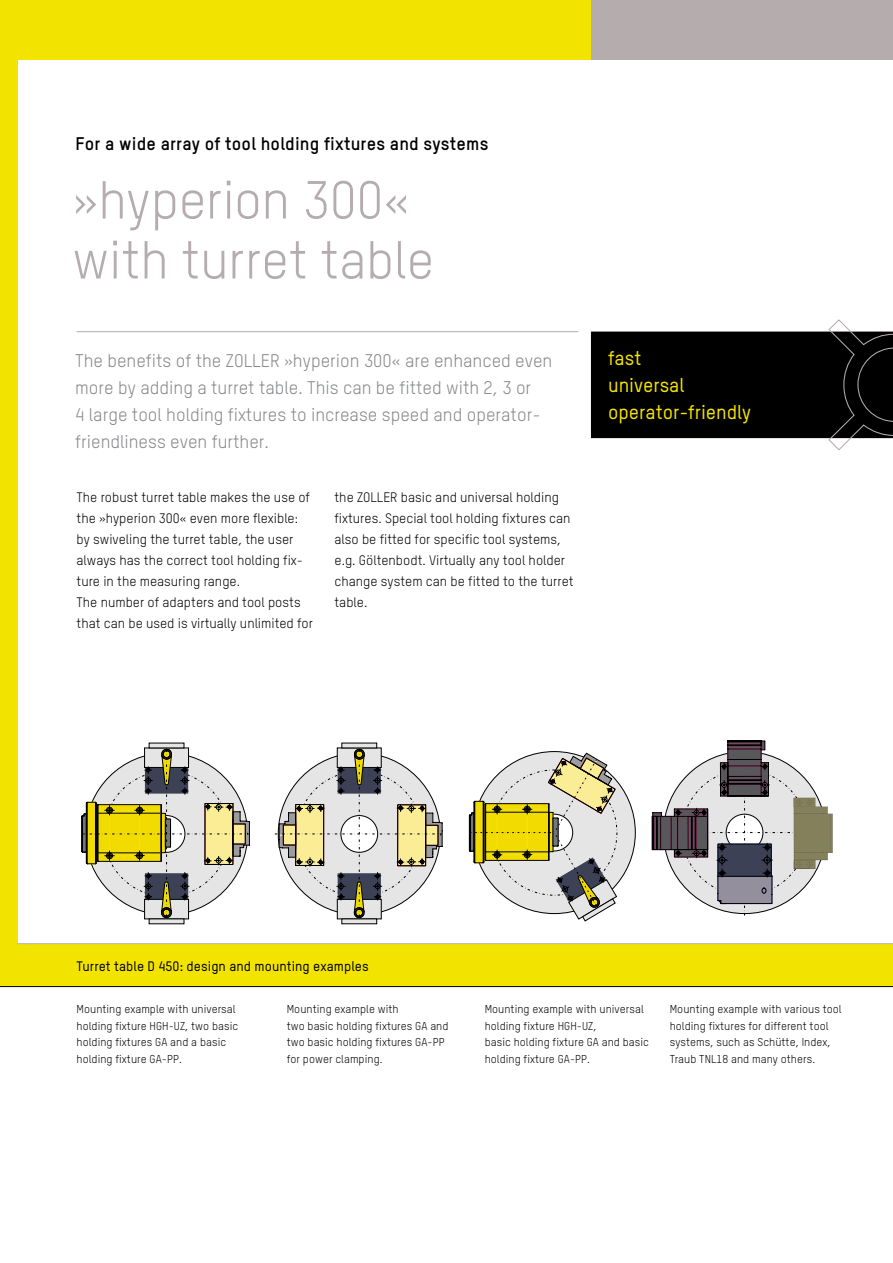
<style>
.page{position:relative;width:893px;height:1263px;background:#fff}
.page>*{position:absolute;margin:0;border:0;box-sizing:border-box;transform-origin:0 0}
.t1{font:52.5px/60px "TSTAR";letter-spacing:-.005em;color:#b5acae}
.t2{font:500 19.5px/27px "TSTAR";color:#f3e400}
.t3{font:18px/27px "TSTAR";color:#868789}
.t4{font:700 18px "TSTAR";letter-spacing:.01em;color:#000}
.t5{font:13.5px/21px "TSTAR";color:#000}
.t6{font:500 13.5px "TSTAR";letter-spacing:.005em;color:#000}
.t7{font:11.25px/16.5px "TSTAR";letter-spacing:.005em;color:#000}
</style>
<div class="page">
<svg style="left:149px;top:743px;width:35px;height:5px"></svg>
<svg style="left:149px;top:919px;width:35px;height:5px"></svg>
<svg style="left:82px;top:748px;width:168px;height:171px"></svg>
<svg style="left:342px;top:743px;width:35px;height:5px"></svg>
<svg style="left:342px;top:919px;width:35px;height:5px"></svg>
<svg style="left:275px;top:748px;width:168px;height:171px"></svg>
<div style="left:473px;top:751px;width:162px;height:162px;background:#e5e5e6;border-radius:50%"></div>
<svg style="left:469px;top:753px;width:148px;height:168px"></svg>
<svg style="left:652px;top:740px;width:181px;height:176px"></svg>
<hr style="left:77px;top:331px;width:501px;height:1px;background:#b5acae">
<div style="left:591px;top:332px;width:302px;height:106px;background:#000"></div>
<svg style="left:828px;top:319px;width:65px;height:132px"></svg>
<div style="left:0;top:0;width:591px;height:60px;background:#f3e400"></div>
<div style="left:591px;top:0;width:302px;height:60px;background:#b5acae"></div>
<div style="left:0;top:0;width:17px;height:986px;background:#f3e400"></div>
<div style="left:0;top:944px;width:893px;height:42px;background:#f3e400"></div>
<hr style="left:17px;top:943px;width:876px;height:1px;background:#b5acae">
<hr style="left:0;top:986px;width:893px;height:1px;background:#000">
<h3 class="t4" style="left:75px;top:137px;width:414px">For a wide array of tool holding fixtures and systems</h3>
<h1 class="t1" style="left:72px;top:173px;width:363px">»hyperion 300« with turret table</h1>
<h3 class="t3" style="left:75px;top:348px;width:479px">The benefits of the ZOLLER »hyperion 300« are enhanced even more by adding a turret table. This can be fitted with 2, 3 or<br>4 large tool holding fixtures to increase speed and operator&shy;friendliness even further.</h3>
<p class="t5" style="left:77px;top:487px;width:238px">The robust turret table makes the use of the »hyperion 300« even more flexible: by swiveling the turret table, the user always has the correct tool holding fix&shy;ture in the measuring range.<br>The number of adapters and tool posts that can be used is virtually unlimited for</p>
<p class="t5" style="left:334px;top:487px;width:241px">the ZOLLER basic and universal holding fixtures. Special tool holding fixtures can also be fitted for specific tool systems, e.g. Göltenbodt. Virtually any tool holder change system can be fitted to the turret table.</p>
<h2 class="t2" style="left:608px;top:347px;width:144px">fast<br>universal operator-friendly</h2>
<p class="t6" style="left:77px;top:960px;width:294px">Turret table D 450: design and mounting examples</p>
<p class="t7" style="left:77px;top:1002px;width:163px">Mounting example with universal holding fixture HGH-UZ, two basic holding fixtures GA and a basic holding fixture GA-PP.</p>
<p class="t7" style="left:287px;top:1002px;width:163px">Mounting example with<br>two basic holding fixtures GA and two basic holding fixtures GA-PP for power clamping.</p>
<p class="t7" style="left:485px;top:1002px;width:166px">Mounting example with universal holding fixture HGH-UZ,<br>basic holding fixture GA and basic holding fixture GA-PP.</p>
<p class="t7" style="left:670px;top:1002px;width:173px">Mounting example with various tool holding fixtures for different tool systems, such as Schütte, Index, Traub TNL18 and many others.</p>
</div>
